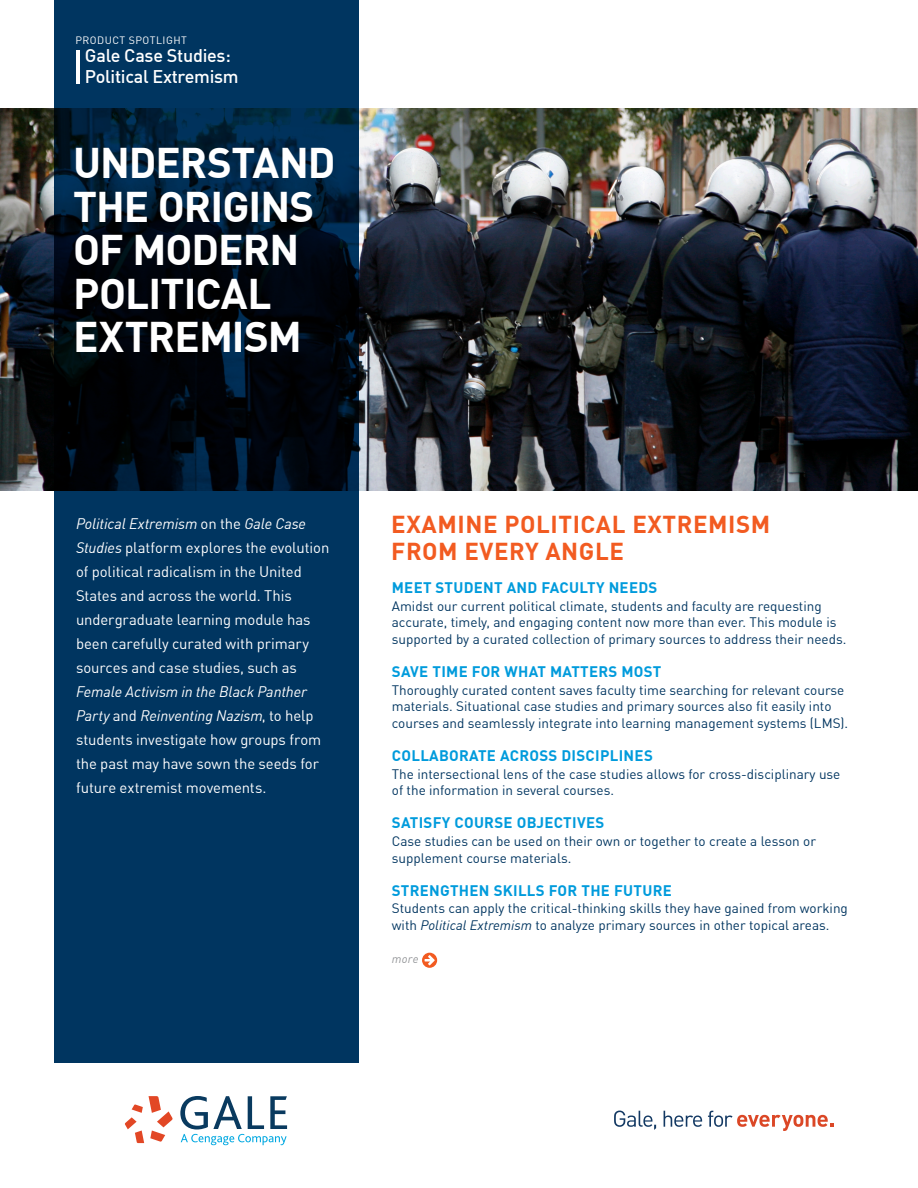
<style>
.page{position:relative;width:918px;height:1188px;background:#fff}
.page>*{position:absolute;margin:0;border:0;box-sizing:border-box;transform-origin:0 0}
.t1{font:700 42px/43.5px "DIN Offc";letter-spacing:-.02em;color:#fff}
.t2{font:700 24px/27px "DIN Offc";letter-spacing:.025em;color:#f25b21}
.t3{font:500 18px "DIN Offc";letter-spacing:-.015em;color:#fff}
.t4{font:15px/24px "DIN Offc";letter-spacing:-.005em;color:#fff}
.feature_header{font:700 15px "DIN Offc";letter-spacing:.02em;color:#009bdc}
.feature_copy{font:700 15px "DIN Offc";letter-spacing:.02em;color:#009bdc}
.feature_copy-2{font:13.5px/16.5px "DIN Offc";color:#003560}
.feature_copy-3{font:italic 11.7px "DIN Offc";color:#939598}
.t5{font:10.5px "DIN Offc";letter-spacing:.05em;color:#fff}
.s1{font-style:italic}
</style>
<div class="page">
<img style="left:0;top:109px;width:918px;height:381px">
<svg style="left:54px;top:0;width:304px;height:1063px;background:#002747"></svg>
<hr style="left:76px;top:50px;width:4px;height:33px;background:#fff">
<svg style="left:422px;top:953px;width:15px;height:15px"></svg>
<svg style="left:614px;top:1111px;width:42px;height:19px"></svg>
<svg style="left:664px;top:1111px;width:38px;height:16px"></svg>
<svg style="left:708px;top:1111px;width:125px;height:20px"></svg>
<svg style="left:125px;top:1096px;width:48px;height:47px"></svg>
<svg style="left:180px;top:1096px;width:107px;height:49px"></svg>
<p class="t5" style="left:75px;top:33px;width:113px">PRODUCT SPOTLIGHT</p>
<p class="t3" style="left:85px;top:44px;width:147px">Gale Case Studies:</p>
<p class="t3" style="left:85px;top:65px;width:155px">Political Extremism</p>
<p class="t1" style="left:73px;top:141px;width:264px">UNDERSTAND<br>THE ORIGINS</p>
<p class="t1" style="left:73px;top:228px;width:230px">OF MODERN<br>POLITICAL<br>EXTREMISM</p>
<p class="t4" style="left:76px;top:512px;width:255px"><span class="s1">Political Extremism</span> on the <span class="s1">Gale Case Studies</span> platform explores the evolution of political radicalism in the United States and across the world. This undergraduate learning module has been carefully curated with primary sources and case studies, such as <span class="s1">Female Activism in the Black Panther Party</span> and <span class="s1">Reinventing Nazism</span>, to help students investigate how groups from the past may have sown the seeds for future extremist movements.</p>
<p class="t2" style="left:391px;top:511px;width:381px">EXAMINE POLITICAL EXTREMISM<br>FROM EVERY ANGLE</p>
<p class="feature_header" style="left:392px;top:578px;width:267px">MEET STUDENT AND FACULTY NEEDS</p>
<p class="feature_copy-2" style="left:392px;top:598px;width:456px">Amidst our current political climate, students and faculty are requesting accurate, timely, and engaging content now more than ever. This module is supported by a curated collection of primary sources to address their needs.</p>
<p class="feature_copy" style="left:392px;top:662px;width:271px">SAVE TIME FOR WHAT MATTERS MOST</p>
<p class="feature_copy-2" style="left:392px;top:682px;width:458px">Thoroughly curated content saves faculty time searching for relevant course materials. Situational case studies and primary sources also fit easily into courses and seamlessly integrate into learning management systems (LMS).</p>
<p class="feature_header" style="left:392px;top:745px;width:263px">COLLABORATE ACROSS DISCIPLINES</p>
<p class="feature_copy-2" style="left:392px;top:766px;width:450px">The intersectional lens of the case studies allows for cross-disciplinary use of the information in several courses.</p>
<p class="feature_header" style="left:392px;top:813px;width:214px">SATISFY COURSE OBJECTIVES</p>
<p class="feature_copy-2" style="left:392px;top:833px;width:426px">Case studies can be used on their own or together to create a lesson or supplement course materials.</p>
<p class="feature_header" style="left:392px;top:880px;width:282px">STRENGTHEN SKILLS FOR THE FUTURE</p>
<p class="feature_copy-2" style="left:392px;top:900px;width:458px">Students can apply the critical-thinking skills they have gained from working with <span class="s1">Political Extremism</span> to analyze primary sources in other topical areas.</p>
<p class="feature_copy-3" style="left:392px;top:952px;width:28px">more</p>
</div>
